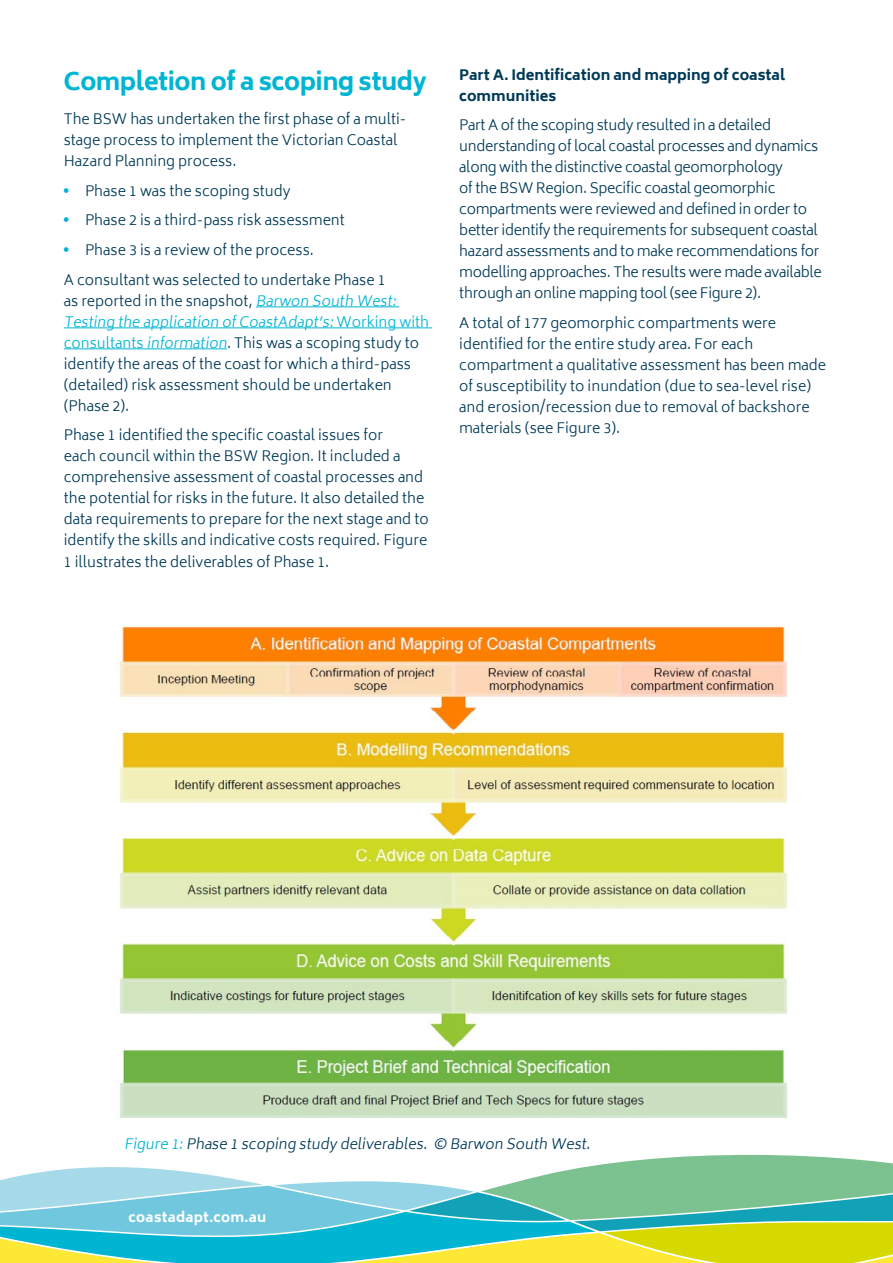
<style>
.page{position:relative;width:893px;height:1263px;background:#fff}
.page>*{position:absolute;margin:0;border:0;box-sizing:border-box;transform-origin:0 0}
.t1{font:800 24px "Biryani";letter-spacing:-.02em;color:#00b5d2}
.t2{font:300 14.25px/21px "Biryani";color:#003a57}
.t3{font:300 14.25px/21px "Biryani";letter-spacing:-.02em;color:#003a57}
.t4{font:800 14.25px/21px "Biryani";color:#003a57}
.t5{font:800 13.5px "Biryani";letter-spacing:.02em;color:#fff}
.s1{font-weight:800;color:#00b5d2}
.s2{color:#00b5d2}
</style>
<div class="page">
<svg style="left:0;top:1154px;width:893px;height:109px"></svg>
<hr style="left:256px;top:306px;width:143px;height:1px;background:#00b5d2">
<hr style="left:64px;top:327px;width:368px;height:1px;background:#00b5d2">
<hr style="left:64px;top:348px;width:163px;height:1px;background:#00b5d2">
<img style="left:119px;top:626px;width:669px;height:492px">
<h1 class="t1" style="left:64px;top:68px;width:364px">Completion of a scoping study</h1>
<p class="t2" style="left:64px;top:109px;width:344px">The BSW has undertaken the first phase of a multi&shy;stage process to implement the Victorian Coastal<br>Hazard Planning process.</p>
<p class="t2" style="left:64px;top:180px;width:228px"><span class="s1">•</span> Phase 1 was the scoping study</p>
<p class="t2" style="left:64px;top:210px;width:283px"><span class="s1">•</span> Phase 2 is a third-pass risk assessment</p>
<p class="t2" style="left:64px;top:236px;width:323px;line-height:29.5px"><span class="s1">•</span> Phase 3 is a review of the process.<br>A consultant was selected to undertake Phase 1</p>
<p class="t2" style="left:64px;top:290px;width:367px">as reported in the snapshot, <span class="s2">Barwon South West:<br>Testing the application ofCoastAdapt’s:W o r k i n g w i t h consultants information</span>. This was a scoping study to identify the areas of the coast for which a third-pass (detailed) risk assessment should be undertaken (Phase 2).</p>
<p class="t2" style="left:64px;top:425px;width:367px">Phase 1 identified the specific coastal issues for<br>each council within the BSW Region. It included a comprehensive assessment of coastal processes and the potential for risks in the future. It also detailed the data requirements to prepare for the next stage and to identify the skills and indicative costs required. Figure 1 illustrates the deliverables of Phase 1.</p>
<p class="t4" style="left:459px;top:64px;width:328px">Part A. Identification and mapping of coastal communities</p>
<p class="t3" style="left:459px;top:115px;width:364px">Part A of the scoping study resulted in a detailed understanding of local coastal processes and dynamics along with the distinctive coastal geomorphology<br>of the BSW Region. Specific coastal geomorphic compartments were reviewed and defined in order to better identify the requirements for subsequent coastal hazard assessments and to make recommendations for modelling approaches. The results were made available through an online mapping tool (see Figure 2).</p>
<p class="t2" style="left:459px;top:312px;width:368px">A total of 177 geomorphic compartments were identified for the entire study area. For each compartment a qualitative assessment has been made of susceptibility to inundation (due to sea-level rise) and erosion/recession due to removal of backshore materials (see Figure 3).</p>
<p class="t2" style="left:124px;top:1134px;width:471px"><span class="s2">Figure 1:</span>Phase 1 scoping study deliverables. © Barwon South West.</p>
<p class="t5" style="left:129px;top:1209px;width:139px">coastadapt.com.au</p>
</div>
